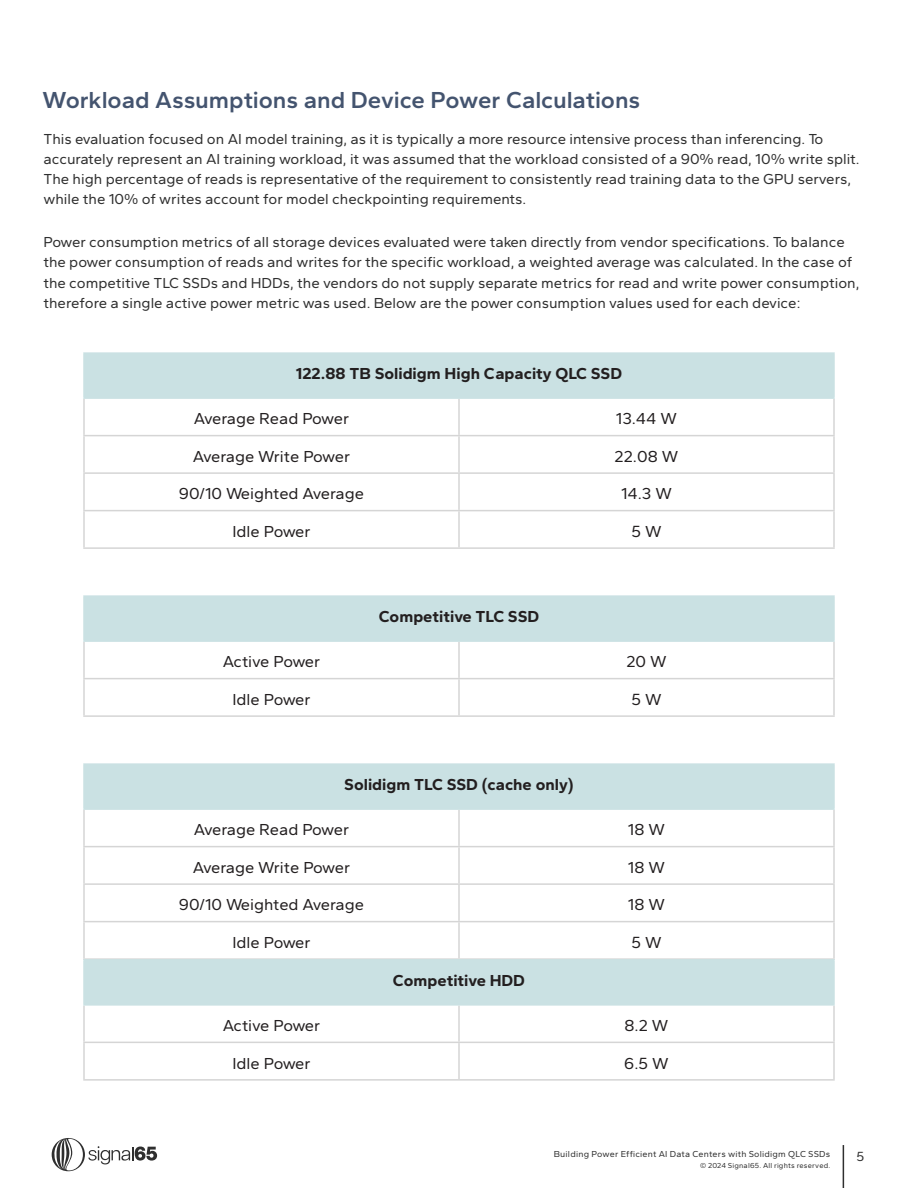
<style>
.page{position:relative;width:918px;height:1188px;background:#fff}
.page>*{position:absolute;margin:0;border:0;box-sizing:border-box;transform-origin:0 0}
.t1{font:600 24px "Gantari";letter-spacing:-.005em;color:#44546f}
.t2{font:16.5px "Gantari";color:#231f20}
.t3{font:700 16.5px "Gantari";color:#231f20}
.t4{font:16.5px "Gantari";letter-spacing:-.02em;color:#231f20}
.t5{font:16.5px "Gantari";letter-spacing:-.04em;color:#231f20}
.t6{font:15px/20.2px "Gantari";color:#2f2f2f}
.t7{font:13.5px "Gantari";color:#2f2f2f}
.t8{font:9px "Gantari";letter-spacing:.025em;color:#2f2f2f}
.t9{font:7.5px "Gantari";letter-spacing:.025em;color:#2f2f2f}
</style>
<div class="page">
<svg style="left:52px;top:1138px;width:105px;height:33px"></svg>
<hr style="left:843px;top:1145px;width:1px;height:43px;background:#2f2f2f">
<div style="left:84px;top:353px;width:750px;height:45px;background:#cae1e3"></div>
<hr style="left:83px;top:511px;width:2px;height:36px;background:#d5d5d5">
<hr style="left:83px;top:547px;width:376px;height:2px;background:#d5d5d5">
<hr style="left:83px;top:399px;width:2px;height:36px;background:#d5d5d5">
<hr style="left:458px;top:399px;width:2px;height:36px;background:#d5d5d5">
<hr style="left:833px;top:399px;width:2px;height:36px;background:#d5d5d5">
<hr style="left:83px;top:435px;width:376px;height:1px;background:#d5d5d5">
<hr style="left:83px;top:436px;width:2px;height:36px;background:#d5d5d5">
<hr style="left:459px;top:435px;width:376px;height:1px;background:#d5d5d5">
<hr style="left:458px;top:436px;width:2px;height:36px;background:#d5d5d5">
<hr style="left:833px;top:436px;width:2px;height:36px;background:#d5d5d5">
<hr style="left:83px;top:472px;width:376px;height:2px;background:#d5d5d5">
<hr style="left:83px;top:474px;width:2px;height:36px;background:#d5d5d5">
<hr style="left:83px;top:510px;width:376px;height:1px;background:#d5d5d5">
<hr style="left:459px;top:472px;width:376px;height:2px;background:#d5d5d5">
<hr style="left:458px;top:474px;width:2px;height:36px;background:#d5d5d5">
<hr style="left:833px;top:474px;width:2px;height:36px;background:#d5d5d5">
<hr style="left:459px;top:510px;width:376px;height:1px;background:#d5d5d5">
<hr style="left:458px;top:511px;width:2px;height:36px;background:#d5d5d5">
<hr style="left:833px;top:511px;width:2px;height:36px;background:#d5d5d5">
<hr style="left:459px;top:547px;width:376px;height:2px;background:#d5d5d5">
<hr style="left:83px;top:352px;width:376px;height:2px;background:#cae1e3">
<hr style="left:83px;top:354px;width:2px;height:43px;background:#cae1e3">
<hr style="left:459px;top:352px;width:376px;height:2px;background:#cae1e3">
<hr style="left:833px;top:354px;width:2px;height:43px;background:#cae1e3">
<hr style="left:83px;top:397px;width:376px;height:2px;background:#cae1e3">
<hr style="left:459px;top:397px;width:376px;height:2px;background:#cae1e3">
<div style="left:84px;top:764px;width:750px;height:45px;background:#cae1e3"></div>
<hr style="left:83px;top:922px;width:2px;height:36px;background:#d5d5d5">
<hr style="left:83px;top:958px;width:376px;height:2px;background:#d5d5d5">
<hr style="left:83px;top:810px;width:2px;height:36px;background:#d5d5d5">
<hr style="left:458px;top:810px;width:2px;height:36px;background:#d5d5d5">
<hr style="left:833px;top:810px;width:2px;height:36px;background:#d5d5d5">
<hr style="left:83px;top:846px;width:376px;height:1px;background:#d5d5d5">
<hr style="left:83px;top:847px;width:2px;height:36px;background:#d5d5d5">
<hr style="left:459px;top:846px;width:376px;height:1px;background:#d5d5d5">
<hr style="left:458px;top:847px;width:2px;height:36px;background:#d5d5d5">
<hr style="left:833px;top:847px;width:2px;height:36px;background:#d5d5d5">
<hr style="left:83px;top:883px;width:376px;height:2px;background:#d5d5d5">
<hr style="left:83px;top:885px;width:2px;height:36px;background:#d5d5d5">
<hr style="left:83px;top:921px;width:376px;height:1px;background:#d5d5d5">
<hr style="left:459px;top:883px;width:376px;height:2px;background:#d5d5d5">
<hr style="left:458px;top:885px;width:2px;height:36px;background:#d5d5d5">
<hr style="left:833px;top:885px;width:2px;height:36px;background:#d5d5d5">
<hr style="left:459px;top:921px;width:376px;height:1px;background:#d5d5d5">
<hr style="left:458px;top:922px;width:2px;height:36px;background:#d5d5d5">
<hr style="left:833px;top:922px;width:2px;height:36px;background:#d5d5d5">
<hr style="left:459px;top:958px;width:376px;height:2px;background:#d5d5d5">
<hr style="left:83px;top:763px;width:376px;height:2px;background:#cae1e3">
<hr style="left:83px;top:765px;width:2px;height:43px;background:#cae1e3">
<hr style="left:459px;top:763px;width:376px;height:2px;background:#cae1e3">
<hr style="left:833px;top:765px;width:2px;height:43px;background:#cae1e3">
<hr style="left:83px;top:808px;width:376px;height:2px;background:#cae1e3">
<hr style="left:459px;top:808px;width:376px;height:2px;background:#cae1e3">
<div style="left:84px;top:596px;width:750px;height:45px;background:#cae1e3"></div>
<hr style="left:83px;top:642px;width:2px;height:36px;background:#d5d5d5">
<hr style="left:458px;top:642px;width:2px;height:36px;background:#d5d5d5">
<hr style="left:833px;top:642px;width:2px;height:36px;background:#d5d5d5">
<hr style="left:83px;top:678px;width:376px;height:1px;background:#d5d5d5">
<hr style="left:83px;top:679px;width:2px;height:36px;background:#d5d5d5">
<hr style="left:459px;top:678px;width:376px;height:1px;background:#d5d5d5">
<hr style="left:458px;top:679px;width:2px;height:36px;background:#d5d5d5">
<hr style="left:833px;top:679px;width:2px;height:36px;background:#d5d5d5">
<hr style="left:83px;top:715px;width:376px;height:2px;background:#d5d5d5">
<hr style="left:459px;top:715px;width:376px;height:2px;background:#d5d5d5">
<hr style="left:83px;top:595px;width:376px;height:2px;background:#cae1e3">
<hr style="left:83px;top:597px;width:2px;height:43px;background:#cae1e3">
<hr style="left:459px;top:595px;width:376px;height:2px;background:#cae1e3">
<hr style="left:833px;top:597px;width:2px;height:43px;background:#cae1e3">
<hr style="left:83px;top:640px;width:376px;height:2px;background:#cae1e3">
<hr style="left:459px;top:640px;width:376px;height:2px;background:#cae1e3">
<div style="left:84px;top:960px;width:750px;height:45px;background:#cae1e3"></div>
<hr style="left:83px;top:1006px;width:2px;height:36px;background:#d5d5d5">
<hr style="left:458px;top:1006px;width:2px;height:36px;background:#d5d5d5">
<hr style="left:833px;top:1006px;width:2px;height:36px;background:#d5d5d5">
<hr style="left:83px;top:1042px;width:376px;height:1px;background:#d5d5d5">
<hr style="left:83px;top:1043px;width:2px;height:36px;background:#d5d5d5">
<hr style="left:459px;top:1042px;width:376px;height:1px;background:#d5d5d5">
<hr style="left:458px;top:1043px;width:2px;height:36px;background:#d5d5d5">
<hr style="left:833px;top:1043px;width:2px;height:36px;background:#d5d5d5">
<hr style="left:83px;top:1079px;width:376px;height:2px;background:#d5d5d5">
<hr style="left:459px;top:1079px;width:376px;height:2px;background:#d5d5d5">
<hr style="left:83px;top:959px;width:376px;height:2px;background:#cae1e3">
<hr style="left:83px;top:961px;width:2px;height:43px;background:#cae1e3">
<hr style="left:459px;top:959px;width:376px;height:2px;background:#cae1e3">
<hr style="left:833px;top:961px;width:2px;height:43px;background:#cae1e3">
<hr style="left:83px;top:1004px;width:376px;height:2px;background:#cae1e3">
<hr style="left:459px;top:1004px;width:376px;height:2px;background:#cae1e3">
<h1 class="t1" style="left:43px;top:84px;width:599px">Workload Assumptions and Device Power Calculations</h1>
<p class="t6" style="left:43px;top:128px;width:818px">This evaluation focused on AI model training, as it is typically a more resource intensive process than inferencing. To accurately represent an AI training workload, it was assumed that the workload consisted of a 90% read, 10% write split.<br>The high percentage of reads is representative of the requirement to consistently read training data to the GPU servers, while the 10% of writes account for model checkpointing requirements.</p>
<p class="t6" style="left:43px;top:232px;width:818px">Power consumption metrics of all storage devices evaluated were taken directly from vendor specifications. To balance the power consumption of reads and writes for the specific workload, a weighted average was calculated. In the case of the competitive TLC SSDs and HDDs, the vendors do not supply separate metrics for read and write power consumption, therefore a single active power metric was used. Below are the power consumption values used for each device:</p>
<p class="t3" style="left:296px;top:363px;width:328px">122.88 TB Solidigm High Capacity QLC SSD</p>
<p class="t2" style="left:194px;top:408px;width:157px">Average Read Power</p>
<p class="t2" style="left:616px;top:408px;width:63px">13.44 W</p>
<p class="t4" style="left:193px;top:446px;width:159px">Average Write Power</p>
<p class="t2" style="left:615px;top:446px;width:65px">22.08 W</p>
<p class="t2" style="left:179px;top:483px;width:187px">90/10 Weighted Average</p>
<p class="t2" style="left:621px;top:483px;width:52px">14.3 W</p>
<p class="t2" style="left:232px;top:521px;width:80px">Idle Power</p>
<p class="t2" style="left:631px;top:521px;width:32px">5 W</p>
<p class="t3" style="left:379px;top:606px;width:162px">Competitive TLC SSD</p>
<p class="t5" style="left:223px;top:651px;width:99px">Active Power</p>
<p class="t2" style="left:626px;top:651px;width:42px">20 W</p>
<p class="t2" style="left:232px;top:689px;width:80px">Idle Power</p>
<p class="t2" style="left:631px;top:689px;width:32px">5 W</p>
<p class="t3" style="left:344px;top:774px;width:231px">Solidigm TLC SSD (cache only)</p>
<p class="t2" style="left:194px;top:819px;width:157px">Average Read Power</p>
<p class="t2" style="left:628px;top:819px;width:39px">18 W</p>
<p class="t4" style="left:193px;top:857px;width:159px">Average Write Power</p>
<p class="t2" style="left:628px;top:857px;width:39px">18 W</p>
<p class="t2" style="left:179px;top:894px;width:187px">90/10 Weighted Average</p>
<p class="t2" style="left:628px;top:894px;width:39px">18 W</p>
<p class="t2" style="left:232px;top:932px;width:80px">Idle Power</p>
<p class="t2" style="left:631px;top:932px;width:32px">5 W</p>
<p class="t3" style="left:393px;top:970px;width:134px">Competitive HDD</p>
<p class="t5" style="left:223px;top:1015px;width:99px">Active Power</p>
<p class="t2" style="left:625px;top:1015px;width:45px">8.2 W</p>
<p class="t2" style="left:232px;top:1052px;width:80px">Idle Power</p>
<p class="t2" style="left:624px;top:1052px;width:46px">6.5 W</p>
<p class="t8" style="left:554px;top:1148px;width:278px">Building Power Efficient AI Data Centers with Solidigm QLC SSDs</p>
<p class="t7" style="left:856px;top:1148px;width:9px">5</p>
<p class="t9" style="left:700px;top:1161px;width:132px">© 2024 Signal65. All rights reserved.</p>
</div>
